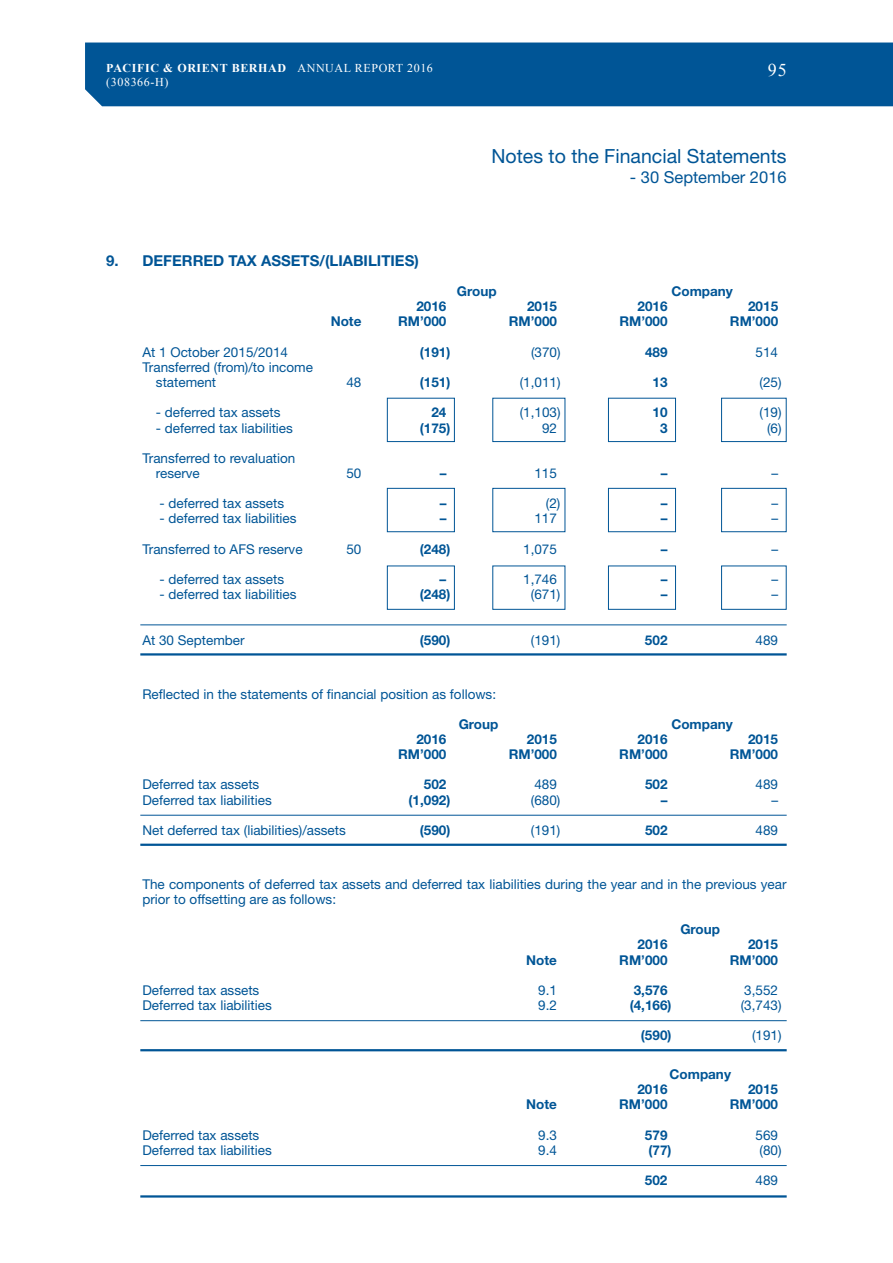
<style>
.page{position:relative;width:893px;height:1263px;background:#fff}
.page>*{position:absolute;margin:0;border:0;box-sizing:border-box;transform-origin:0 0}
.t1{font:19.5px "Helvetica Neue LT Std";color:#005596}
.t2{font:18px "Times New Roman";color:#fff}
.t3{font:16.5px "Helvetica Neue LT Std";color:#005596}
.t4{font:700 15px "Helvetica Neue LT Std";color:#005596}
.t5{font:13.5px/15.1px "Helvetica Neue LT Std";color:#005596}
.t6{font:700 13.5px "Helvetica Neue LT Std";color:#005596}
.t7{font:700 12px "Times New Roman";letter-spacing:.05em;color:#fff}
.t8{font:12px "Times New Roman";letter-spacing:.05em;color:#fff}
.s1{font-weight:400}
</style>
<div class="page">
<div style="left:85px;top:43px;width:808px;height:63px;background:#005596"></div>
<hr style="left:140px;top:624px;width:647px;height:1px;background:#005596">
<hr style="left:140px;top:653px;width:647px;height:2px;background:#005596">
<hr style="left:140px;top:815px;width:647px;height:1px;background:#005596">
<hr style="left:140px;top:844px;width:647px;height:2px;background:#005596">
<hr style="left:140px;top:1020px;width:647px;height:1px;background:#005596">
<hr style="left:140px;top:1049px;width:647px;height:2px;background:#005596">
<hr style="left:140px;top:1165px;width:647px;height:1px;background:#005596">
<hr style="left:140px;top:1195px;width:647px;height:2px;background:#005596">
<div style="left:387px;top:398px;width:68px;height:44px;border:1px solid #005596"></div>
<div style="left:387px;top:488px;width:68px;height:44px;border:1px solid #005596"></div>
<div style="left:387px;top:566px;width:68px;height:44px;border:1px solid #005596"></div>
<div style="left:492px;top:398px;width:73px;height:44px;border:1px solid #005596"></div>
<div style="left:492px;top:488px;width:73px;height:44px;border:1px solid #005596"></div>
<div style="left:492px;top:566px;width:73px;height:44px;border:1px solid #005596"></div>
<div style="left:608px;top:398px;width:68px;height:44px;border:1px solid #005596"></div>
<div style="left:608px;top:488px;width:68px;height:44px;border:1px solid #005596"></div>
<div style="left:608px;top:566px;width:68px;height:44px;border:1px solid #005596"></div>
<div style="left:721px;top:398px;width:66px;height:44px;border:1px solid #005596"></div>
<div style="left:721px;top:488px;width:66px;height:44px;border:1px solid #005596"></div>
<div style="left:721px;top:566px;width:66px;height:44px;border:1px solid #005596"></div>
<p class="t7" style="left:106px;top:60px;width:328px">PACIFIC &amp; ORIENT BERHAD <span class="s1">ANNUAL REPORT 2016</span></p>
<h2 class="t2" style="left:768px;top:58px;width:20px">95</h2>
<p class="t8" style="left:106px;top:74px;width:64px">(308366-H)</p>
<p class="t4" style="left:106px;top:251px;width:314px">9. DEFERRED TAX ASSETS/(LIABILITIES)</p>
<h1 class="t1" style="left:492px;top:144px;width:297px">Notes to the Financial Statements</h1>
<p class="t3" style="left:630px;top:167px;width:158px">- 30 September 2016</p>
<p class="t6" style="left:457px;top:283px;width:41px">Group</p>
<p class="t6" style="left:671px;top:283px;width:63px">Company</p>
<p class="t6" style="left:416px;top:298px;width:32px">2016</p>
<p class="t6" style="left:527px;top:298px;width:32px">2015</p>
<p class="t6" style="left:638px;top:298px;width:32px">2016</p>
<p class="t6" style="left:748px;top:298px;width:32px">2015</p>
<p class="t6" style="left:331px;top:313px;width:32px">Note</p>
<p class="t6" style="left:398px;top:313px;width:50px">RM’000</p>
<p class="t6" style="left:509px;top:313px;width:50px">RM’000</p>
<p class="t6" style="left:619px;top:313px;width:50px">RM’000</p>
<p class="t6" style="left:730px;top:313px;width:50px">RM’000</p>
<p class="t5" style="left:142px;top:344px;width:147px">At 1 October 2015/2014</p>
<p class="t6" style="left:420px;top:344px;width:32px">(191)</p>
<p class="t5" style="left:531px;top:344px;width:31px">(370)</p>
<p class="t6" style="left:645px;top:344px;width:24px">489</p>
<p class="t5" style="left:756px;top:344px;width:24px">514</p>
<p class="t5" style="left:156px;top:359px;width:159px;text-indent:-14px">Transferred (from)/to income statement</p>
<p class="t5" style="left:346px;top:374px;width:17px">48</p>
<p class="t6" style="left:420px;top:374px;width:32px">(151)</p>
<p class="t5" style="left:520px;top:374px;width:42px">(1,011)</p>
<p class="t6" style="left:653px;top:374px;width:17px">13</p>
<p class="t5" style="left:760px;top:374px;width:24px">(25)</p>
<p class="t5" style="left:156px;top:405px;width:126px">- deferred tax assets</p>
<p class="t6" style="left:431px;top:404px;width:17px">24</p>
<p class="t5" style="left:520px;top:405px;width:42px">(1,103)</p>
<p class="t6" style="left:653px;top:404px;width:17px">10</p>
<p class="t5" style="left:760px;top:405px;width:24px">(19)</p>
<p class="t5" style="left:156px;top:420px;width:138px">- deferred tax liabilities</p>
<p class="t6" style="left:420px;top:419px;width:32px">(175)</p>
<p class="t5" style="left:542px;top:420px;width:17px">92</p>
<p class="t6" style="left:660px;top:419px;width:9px">3</p>
<p class="t5" style="left:767px;top:420px;width:16px">(6)</p>
<p class="t5" style="left:156px;top:450px;width:141px;text-indent:-14px">Transferred to revaluation reserve</p>
<p class="t5" style="left:346px;top:465px;width:17px">50</p>
<p class="t6" style="left:440px;top:465px;width:8px">–</p>
<p class="t5" style="left:534px;top:465px;width:24px">115</p>
<p class="t6" style="left:661px;top:465px;width:8px">–</p>
<p class="t5" style="left:771px;top:465px;width:8px">–</p>
<p class="t5" style="left:160px;top:496px;width:126px">- deferred tax assets</p>
<p class="t6" style="left:440px;top:495px;width:8px">–</p>
<p class="t5" style="left:546px;top:496px;width:16px">(2)</p>
<p class="t6" style="left:661px;top:495px;width:8px">–</p>
<p class="t5" style="left:771px;top:496px;width:8px">–</p>
<p class="t5" style="left:160px;top:511px;width:138px">- deferred tax liabilities</p>
<p class="t6" style="left:440px;top:510px;width:8px">–</p>
<p class="t5" style="left:534px;top:511px;width:24px">117</p>
<p class="t6" style="left:661px;top:510px;width:8px">–</p>
<p class="t5" style="left:771px;top:511px;width:8px">–</p>
<p class="t5" style="left:142px;top:541px;width:162px">Transferred to AFS reserve</p>
<p class="t5" style="left:346px;top:541px;width:17px">50</p>
<p class="t6" style="left:420px;top:540px;width:32px">(248)</p>
<p class="t5" style="left:523px;top:541px;width:35px">1,075</p>
<p class="t6" style="left:661px;top:540px;width:8px">–</p>
<p class="t5" style="left:771px;top:541px;width:8px">–</p>
<p class="t5" style="left:160px;top:571px;width:126px">- deferred tax assets</p>
<p class="t6" style="left:440px;top:571px;width:8px">–</p>
<p class="t5" style="left:523px;top:571px;width:35px">1,746</p>
<p class="t6" style="left:661px;top:571px;width:8px">–</p>
<p class="t5" style="left:771px;top:571px;width:8px">–</p>
<p class="t5" style="left:160px;top:587px;width:138px">- deferred tax liabilities</p>
<p class="t6" style="left:420px;top:586px;width:32px">(248)</p>
<p class="t5" style="left:531px;top:587px;width:31px">(671)</p>
<p class="t6" style="left:661px;top:586px;width:8px">–</p>
<p class="t5" style="left:771px;top:587px;width:8px">–</p>
<p class="t5" style="left:142px;top:632px;width:104px">At 30 September</p>
<p class="t6" style="left:420px;top:631px;width:32px">(590)</p>
<p class="t5" style="left:531px;top:632px;width:31px">(191)</p>
<p class="t6" style="left:645px;top:631px;width:24px">502</p>
<p class="t5" style="left:755px;top:632px;width:24px">489</p>
<p class="t5" style="left:142px;top:686px;width:355px">Reflected in the statements of financial position as follows:</p>
<p class="t6" style="left:459px;top:716px;width:41px">Group</p>
<p class="t6" style="left:671px;top:716px;width:63px">Company</p>
<p class="t6" style="left:416px;top:731px;width:32px">2016</p>
<p class="t6" style="left:527px;top:731px;width:32px">2015</p>
<p class="t6" style="left:637px;top:731px;width:32px">2016</p>
<p class="t6" style="left:748px;top:731px;width:32px">2015</p>
<p class="t6" style="left:398px;top:746px;width:50px">RM’000</p>
<p class="t6" style="left:509px;top:746px;width:50px">RM’000</p>
<p class="t6" style="left:619px;top:746px;width:50px">RM’000</p>
<p class="t6" style="left:730px;top:746px;width:50px">RM’000</p>
<p class="t5" style="left:142px;top:777px;width:119px">Deferred tax assets</p>
<p class="t6" style="left:424px;top:776px;width:24px">502</p>
<p class="t5" style="left:534px;top:777px;width:24px">489</p>
<p class="t6" style="left:645px;top:776px;width:24px">502</p>
<p class="t5" style="left:755px;top:777px;width:24px">489</p>
<p class="t5" style="left:142px;top:792px;width:131px">Deferred tax liabilities</p>
<p class="t6" style="left:409px;top:791px;width:43px">(1,092)</p>
<p class="t5" style="left:531px;top:792px;width:31px">(680)</p>
<p class="t6" style="left:661px;top:791px;width:8px">–</p>
<p class="t5" style="left:771px;top:792px;width:8px">–</p>
<p class="t5" style="left:142px;top:822px;width:205px">Net deferred tax (liabilities)/assets</p>
<p class="t6" style="left:420px;top:822px;width:32px">(590)</p>
<p class="t5" style="left:531px;top:822px;width:31px">(191)</p>
<p class="t6" style="left:645px;top:822px;width:24px">502</p>
<p class="t5" style="left:755px;top:822px;width:24px">489</p>
<p class="t5" style="left:142px;top:876px;width:646px">The components of deferred tax assets and deferred tax liabilities during the year and in the previous year prior to offsetting are as follows:</p>
<p class="t6" style="left:680px;top:921px;width:41px">Group</p>
<p class="t6" style="left:637px;top:936px;width:32px">2016</p>
<p class="t6" style="left:748px;top:936px;width:32px">2015</p>
<p class="t6" style="left:526px;top:951px;width:32px">Note</p>
<p class="t6" style="left:619px;top:951px;width:50px">RM’000</p>
<p class="t6" style="left:730px;top:951px;width:50px">RM’000</p>
<p class="t5" style="left:142px;top:982px;width:119px">Deferred tax assets</p>
<p class="t5" style="left:538px;top:982px;width:20px">9.1</p>
<p class="t6" style="left:634px;top:982px;width:35px">3,576</p>
<p class="t5" style="left:744px;top:982px;width:35px">3,552</p>
<p class="t5" style="left:142px;top:997px;width:131px">Deferred tax liabilities</p>
<p class="t5" style="left:538px;top:997px;width:20px">9.2</p>
<p class="t6" style="left:630px;top:997px;width:43px">(4,166)</p>
<p class="t5" style="left:741px;top:997px;width:42px">(3,743)</p>
<p class="t6" style="left:641px;top:1027px;width:32px">(590)</p>
<p class="t5" style="left:752px;top:1028px;width:31px">(191)</p>
<p class="t6" style="left:669px;top:1066px;width:63px">Company</p>
<p class="t6" style="left:637px;top:1081px;width:32px">2016</p>
<p class="t6" style="left:748px;top:1081px;width:32px">2015</p>
<p class="t6" style="left:526px;top:1096px;width:32px">Note</p>
<p class="t6" style="left:619px;top:1096px;width:50px">RM’000</p>
<p class="t6" style="left:730px;top:1096px;width:50px">RM’000</p>
<p class="t5" style="left:142px;top:1127px;width:119px">Deferred tax assets</p>
<p class="t5" style="left:538px;top:1127px;width:20px">9.3</p>
<p class="t6" style="left:645px;top:1126px;width:24px">579</p>
<p class="t5" style="left:755px;top:1127px;width:24px">569</p>
<p class="t5" style="left:142px;top:1142px;width:131px">Deferred tax liabilities</p>
<p class="t5" style="left:538px;top:1142px;width:20px">9.4</p>
<p class="t6" style="left:648px;top:1142px;width:25px">(77)</p>
<p class="t5" style="left:759px;top:1142px;width:24px">(80)</p>
<p class="t6" style="left:645px;top:1172px;width:24px">502</p>
<p class="t5" style="left:755px;top:1172px;width:24px">489</p>
</div>
